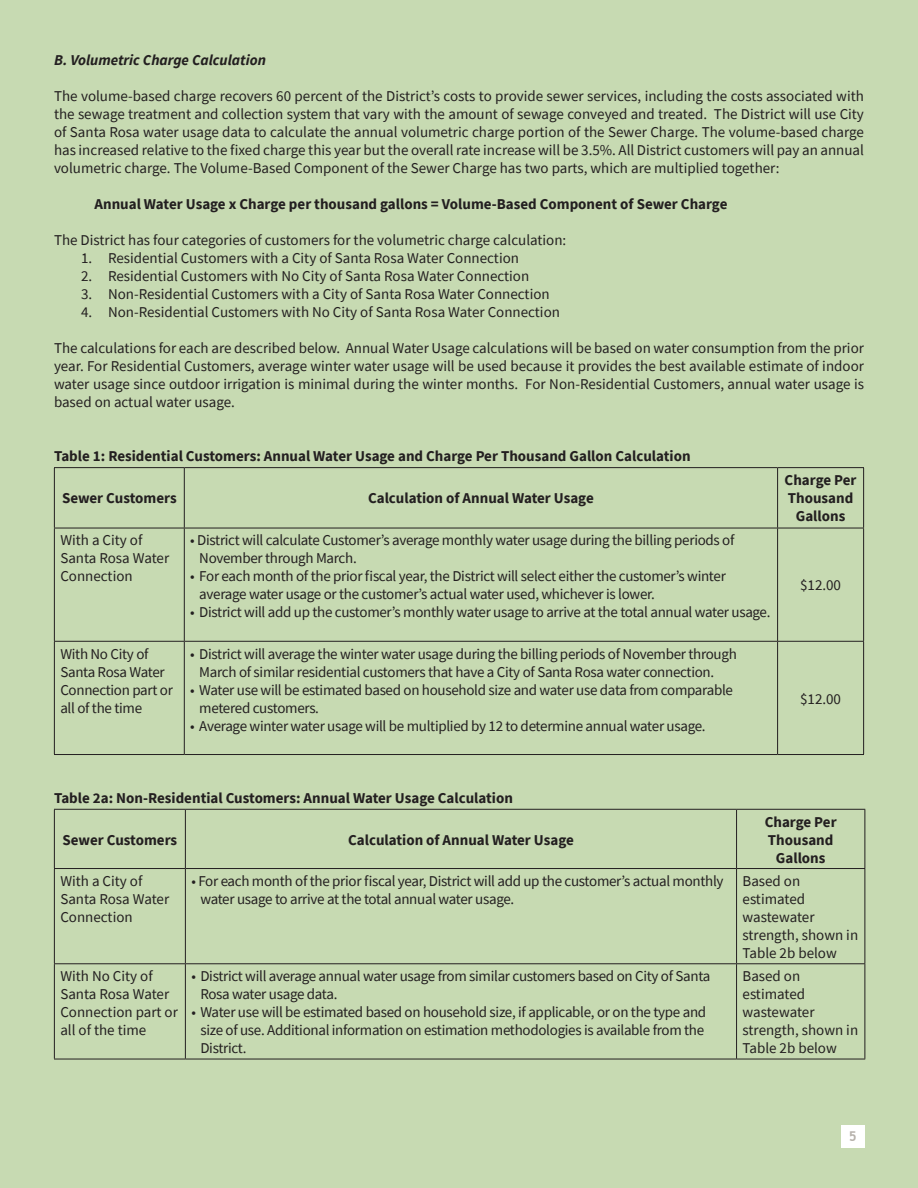
<style>
.page{position:relative;width:918px;height:1188px;background:#c7dab2}
.page>*{position:absolute;margin:0;border:0;box-sizing:border-box;transform-origin:0 0}
.Prop_218_notice{font:15px/18px "Source Sans Pro";letter-spacing:-.02em;color:#231f20}
.Prop_218_notice-2{font:15px/18px "Source Sans Pro";color:#231f20}
.Prop_218_notice-3{font:700 15px/18px "Source Sans Pro";color:#231f20;text-align:center}
.Prop_218_notice-4{font:italic 700 15px "Source Sans Pro";color:#231f20}
.t1{font:700 13.5px "Trebuchet MS";color:#b6b1ab}
</style>
<div class="page">
<div style="left:841px;top:1125px;width:23px;height:22px;background:#fff"></div>
<hr style="left:54px;top:467px;width:130px;height:1px;background:#231f20">
<hr style="left:54px;top:468px;width:1px;height:60px;background:#231f20">
<hr style="left:184px;top:467px;width:594px;height:1px;background:#231f20">
<hr style="left:184px;top:468px;width:1px;height:60px;background:#231f20">
<hr style="left:778px;top:467px;width:86px;height:1px;background:#231f20">
<hr style="left:777px;top:468px;width:1px;height:60px;background:#231f20">
<hr style="left:863px;top:468px;width:1px;height:60px;background:#231f20">
<hr style="left:54px;top:528px;width:130px;height:1px;background:#231f20">
<hr style="left:54px;top:528px;width:1px;height:113px;background:#231f20">
<hr style="left:184px;top:528px;width:594px;height:1px;background:#231f20">
<hr style="left:184px;top:528px;width:1px;height:113px;background:#231f20">
<hr style="left:778px;top:528px;width:86px;height:1px;background:#231f20">
<hr style="left:777px;top:528px;width:1px;height:113px;background:#231f20">
<hr style="left:863px;top:528px;width:1px;height:113px;background:#231f20">
<hr style="left:54px;top:641px;width:130px;height:1px;background:#231f20">
<hr style="left:54px;top:642px;width:1px;height:112px;background:#231f20">
<hr style="left:184px;top:641px;width:594px;height:1px;background:#231f20">
<hr style="left:184px;top:642px;width:1px;height:112px;background:#231f20">
<hr style="left:778px;top:641px;width:86px;height:1px;background:#231f20">
<hr style="left:777px;top:642px;width:1px;height:112px;background:#231f20">
<hr style="left:863px;top:642px;width:1px;height:112px;background:#231f20">
<hr style="left:54px;top:754px;width:130px;height:1px;background:#231f20">
<hr style="left:184px;top:754px;width:594px;height:1px;background:#231f20">
<hr style="left:778px;top:754px;width:86px;height:1px;background:#231f20">
<hr style="left:54px;top:809px;width:131px;height:1px;background:#231f20">
<hr style="left:54px;top:810px;width:1px;height:58px;background:#231f20">
<hr style="left:185px;top:809px;width:552px;height:1px;background:#231f20">
<hr style="left:185px;top:810px;width:1px;height:58px;background:#231f20">
<hr style="left:737px;top:809px;width:128px;height:1px;background:#231f20">
<hr style="left:736px;top:810px;width:1px;height:58px;background:#231f20">
<hr style="left:865px;top:810px;width:1px;height:58px;background:#231f20">
<hr style="left:54px;top:868px;width:131px;height:1px;background:#231f20">
<hr style="left:54px;top:869px;width:1px;height:94px;background:#231f20">
<hr style="left:185px;top:868px;width:552px;height:1px;background:#231f20">
<hr style="left:185px;top:869px;width:1px;height:94px;background:#231f20">
<hr style="left:737px;top:868px;width:128px;height:1px;background:#231f20">
<hr style="left:736px;top:869px;width:1px;height:94px;background:#231f20">
<hr style="left:865px;top:869px;width:1px;height:94px;background:#231f20">
<hr style="left:54px;top:963px;width:131px;height:1px;background:#231f20">
<hr style="left:54px;top:964px;width:1px;height:95px;background:#231f20">
<hr style="left:185px;top:963px;width:552px;height:1px;background:#231f20">
<hr style="left:185px;top:964px;width:1px;height:95px;background:#231f20">
<hr style="left:737px;top:963px;width:128px;height:1px;background:#231f20">
<hr style="left:736px;top:964px;width:1px;height:95px;background:#231f20">
<hr style="left:865px;top:964px;width:1px;height:95px;background:#231f20">
<hr style="left:54px;top:1059px;width:131px;height:1px;background:#231f20">
<hr style="left:185px;top:1059px;width:552px;height:1px;background:#231f20">
<hr style="left:737px;top:1059px;width:128px;height:1px;background:#231f20">
<p class="Prop_218_notice-4" style="left:54px;top:50px;width:213px">B. Volumetric Charge Calculation</p>
<p class="Prop_218_notice" style="left:54px;top:87px;width:812px;text-align:justify">The volume-based charge recovers 60 percent of the District’s costs to provide sewer services, including the costs associated with the sewage treatment and collection system that vary with the amount of sewage conveyed and treated. The District will use City of Santa Rosa water usage data to calculate the annual volumetric charge portion of the Sewer Charge. The volume-based charge has increased relative to the fixed charge this year but the overall rate increase will be 3.5%. All District customers will pay an annual volumetric charge. The Volume-Based Component of the Sewer Charge has two parts, which are multiplied together:</p>
<p class="Prop_218_notice-3" style="left:94px;top:195px;width:634px">Annual Water Usage x Charge per thousand gallons = Volume-Based Component of Sewer Charge</p>
<p class="Prop_218_notice-2" style="left:54px;top:231px;width:514px">The District has four categories of customers for the volumetric charge calculation:</p>
<p class="Prop_218_notice-2" style="left:81px;top:249px;width:440px">1. Residential Customers with a City of Santa Rosa Water Connection</p>
<p class="Prop_218_notice-2" style="left:81px;top:267px;width:450px">2. Residential Customers with No City of Santa Rosa Water Connection</p>
<p class="Prop_218_notice-2" style="left:81px;top:285px;width:470px">3. Non-Residential Customers with a City of Santa Rosa Water Connection</p>
<p class="Prop_218_notice-2" style="left:81px;top:303px;width:481px">4. Non-Residential Customers with No City of Santa Rosa Water Connection</p>
<p class="Prop_218_notice" style="left:54px;top:339px;width:812px;text-align:justify">The calculations for each are described below. Annual Water Usage calculations will be based on water consumption from the prior year. For Residential Customers, average winter water usage will be used because it provides the best available estimate of indoor water usage since outdoor irrigation is minimal during the winter months. For Non-Residential Customers, annual water usage is based on actual water usage.</p>
<p class="Prop_218_notice-3" style="left:54px;top:447px;width:638px">Table 1: Residential Customers: Annual Water Usage and Charge Per Thousand Gallon Calculation</p>
<p class="Prop_218_notice-3" style="left:62px;top:489px;width:116px">Sewer Customers</p>
<p class="Prop_218_notice-3" style="left:368px;top:489px;width:227px">Calculation of Annual Water Usage</p>
<p class="Prop_218_notice-3" style="left:785px;top:471px;width:73px">Charge Per<br>Thousand<br>Gallons</p>
<p class="Prop_218_notice-2" style="left:60px;top:531px;width:110px">With a City of<br>Santa Rosa Water<br>Connection</p>
<p class="Prop_218_notice" style="left:199px;top:531px;width:537px;text-indent:-9px">• District will calculate Customer’s average monthly water usage during the billing periods of<br>November through March.</p>
<p class="Prop_218_notice" style="left:199px;top:567px;width:528px;text-indent:-9px">• For each month of the prior fiscal year, the District will select either the customer’s winter average water usage or the customer’s actual water used, whichever is lower.</p>
<p class="Prop_218_notice" style="left:190px;top:603px;width:582px">• District will add up the customer’s monthly water usage to arrive at the total annual water usage.</p>
<p class="Prop_218_notice" style="left:60px;top:644px;width:114px">With No City of<br>Santa Rosa Water<br>Connection part or all of the time</p>
<p class="Prop_218_notice" style="left:199px;top:644px;width:539px;text-indent:-9px">• District will average the winter water usage during the billing periods of November through<br>March of similar residential customers that have a City of Santa Rosa water connection.</p>
<p class="Prop_218_notice" style="left:199px;top:680px;width:535px;text-indent:-9px">• Water use will be estimated based on household size and water use data from comparable metered customers.</p>
<p class="Prop_218_notice" style="left:190px;top:716px;width:517px">• Average winter water usage will be multiplied by 12 to determine annual water usage.</p>
<p class="Prop_218_notice" style="left:800px;top:576px;width:43px">$12.00</p>
<p class="Prop_218_notice" style="left:800px;top:689px;width:43px">$12.00</p>
<p class="Prop_218_notice-3" style="left:54px;top:789px;width:461px">Table 2a: Non-Residential Customers: Annual Water Usage Calculation</p>
<p class="Prop_218_notice-3" style="left:63px;top:830px;width:116px">Sewer Customers</p>
<p class="Prop_218_notice-3" style="left:348px;top:830px;width:227px">Calculation of Annual Water Usage</p>
<p class="Prop_218_notice-3" style="left:765px;top:812px;width:73px">Charge Per<br>Thousand<br>Gallons</p>
<p class="Prop_218_notice-2" style="left:60px;top:872px;width:110px">With a City of<br>Santa Rosa Water<br>Connection</p>
<p class="Prop_218_notice" style="left:200px;top:872px;width:525px;text-indent:-9px">• For each month of the prior fiscal year, District will add up the customer’s actual monthly water usage to arrive at the total annual water usage.</p>
<p class="Prop_218_notice-2" style="left:743px;top:872px;width:117px">Based on estimated wastewater strength, shown in<br>Table 2b below</p>
<p class="Prop_218_notice-2" style="left:60px;top:967px;width:119px">With No City of<br>Santa Rosa Water<br>Connection part or all of the time</p>
<p class="Prop_218_notice" style="left:200px;top:967px;width:512px;text-indent:-9px">• District will average annual water usage from similar customers based on City of Santa<br>Rosa water usage data.</p>
<p class="Prop_218_notice-2" style="left:743px;top:967px;width:117px">Based on estimated wastewater strength, shown in<br>Table 2b below</p>
<p class="Prop_218_notice" style="left:200px;top:1003px;width:507px;text-indent:-9px">• Water use will be estimated based on household size, if applicable, or on the type and size of use. Additional information on estimation methodologies is available from the<br>District.</p>
<p class="t1" style="left:849px;top:1128px;width:9px">5</p>
</div>
